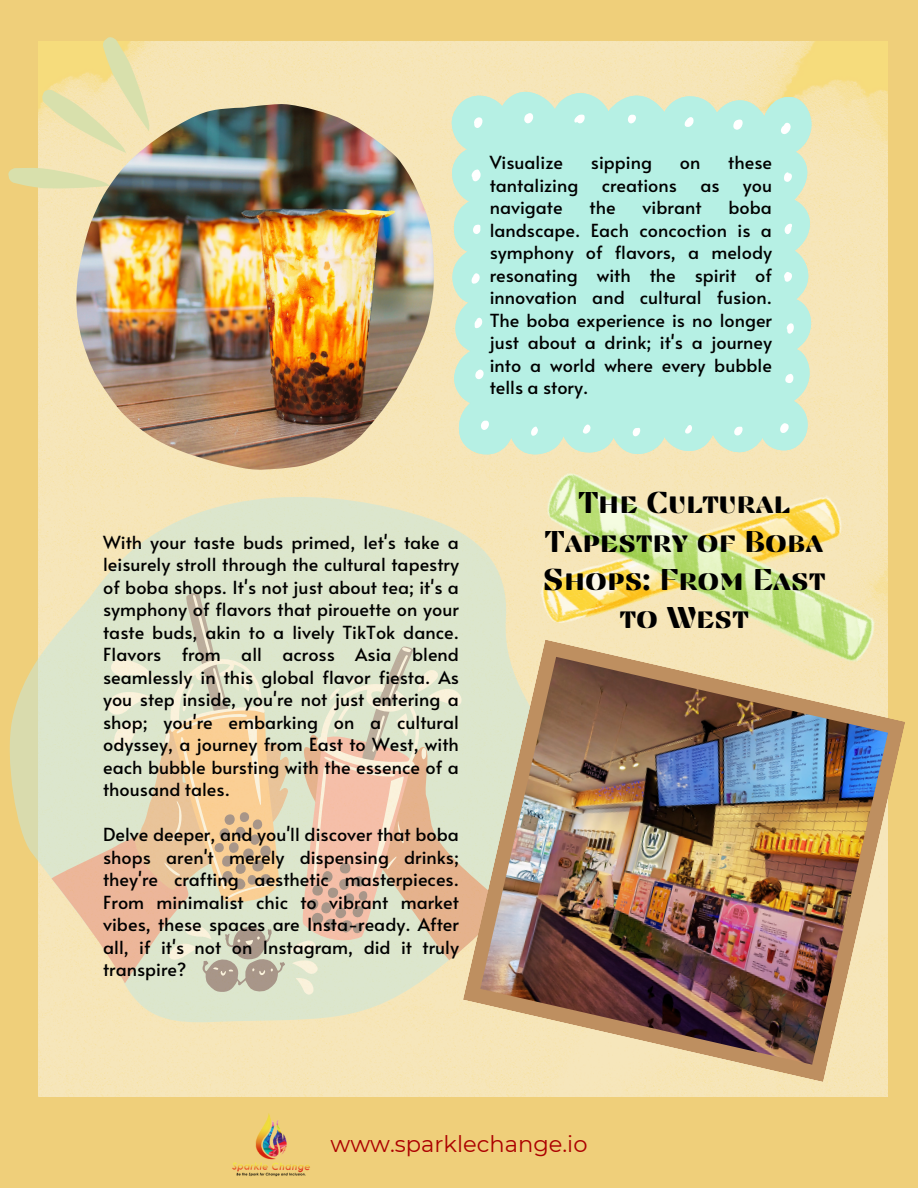
<style>
.page{position:relative;width:918px;height:1188px;background:#efcf7a}
.page>*{position:absolute;margin:0;border:0;box-sizing:border-box;transform-origin:0 0}
.t1{font:30px/38.2px "Findel Display";color:#000;text-align:center}
.t2{font:22.5px "Montserrat";color:#ac0000}
.t3{font:18px/22.5px "Alata";color:#000;text-align:justify}
</style>
<div class="page">
<img style="left:232px;top:1113px;width:78px;height:64px">
<img style="left:38px;top:42px;width:849px;height:1054px">
<svg style="left:450px;top:92px;width:362px;height:367px;background:#baefe0"></svg>
<svg style="left:781px;top:122px;width:10px;height:13px"></svg>
<svg style="left:783px;top:172px;width:11px;height:10px"></svg>
<svg style="left:784px;top:223px;width:9px;height:11px"></svg>
<svg style="left:784px;top:272px;width:9px;height:11px"></svg>
<svg style="left:787px;top:323px;width:7px;height:11px"></svg>
<svg style="left:785px;top:374px;width:9px;height:3px"></svg>
<svg style="left:531px;top:426px;width:4px;height:10px"></svg>
<svg style="left:481px;top:421px;width:8px;height:9px"></svg>
<svg style="left:475px;top:369px;width:9px;height:11px"></svg>
<svg style="left:475px;top:317px;width:8px;height:12px"></svg>
<svg style="left:474px;top:116px;width:9px;height:12px"></svg>
<svg style="left:471px;top:169px;width:10px;height:14px"></svg>
<svg style="left:472px;top:225px;width:8px;height:9px"></svg>
<svg style="left:471px;top:273px;width:9px;height:11px"></svg>
<svg style="left:524px;top:113px;width:10px;height:11px"></svg>
<svg style="left:574px;top:114px;width:11px;height:10px"></svg>
<svg style="left:628px;top:114px;width:8px;height:10px"></svg>
<svg style="left:684px;top:117px;width:10px;height:11px"></svg>
<svg style="left:733px;top:119px;width:10px;height:11px"></svg>
<svg style="left:8px;top:37px;width:172px;height:187px"></svg>
<svg style="left:9px;top:483px;width:526px;height:545px;background:#e8e2b8"></svg>
<svg style="left:52px;top:591px;width:418px;height:404px;background:#e2d7ba"></svg>
<img style="left:76px;top:104px;width:357px;height:365px">
<img style="left:535px;top:377px;width:353px;height:263px">
<img style="left:463px;top:640px;width:442px;height:442px">
<p class="t3" style="left:490px;top:151px;width:75px">Visualize</p>
<p class="t3" style="left:591px;top:151px;width:63px">sipping</p>
<p class="t3" style="left:680px;top:151px;width:22px">on</p>
<p class="t3" style="left:728px;top:151px;width:45px">these</p>
<p class="t3" style="left:490px;top:173px;width:90px">tantalizing</p>
<p class="t3" style="left:602px;top:173px;width:77px">creations</p>
<p class="t3" style="left:700px;top:173px;width:21px">as</p>
<p class="t3" style="left:743px;top:173px;width:31px">you</p>
<p class="t3" style="left:490px;top:196px;width:75px">navigate</p>
<p class="t3" style="left:590px;top:196px;width:28px">the</p>
<p class="t3" style="left:643px;top:196px;width:61px">vibrant</p>
<p class="t3" style="left:490px;top:196px;width:284px;text-indent:239px">boba landscape. Each concoction is a symphony of flavors, a melody resonating with the spirit of innovation and cultural fusion.<br>The boba experience is no longer just about a drink; it's a journey into a world where every bubble tells a story.</p>
<p class="t3" style="left:103px;top:530px;width:357px">With your taste buds primed, let's take a leisurely stroll through the cultural tapestry of boba shops. It's not just about tea; it's a symphony of flavors that pirouette on your taste buds, akin to a lively TikTok dance.<br>Flavors from all across Asia blend seamlessly in this global flavor fiesta. As you step inside, you're not just entering a shop; you're embarking on a cultural odyssey, a journey from East to West, with each bubble bursting with the essence of a thousand tales.</p>
<h1 class="t3" style="left:103px;top:822px;width:357px">Delve deeper, and you'll discover that boba shops aren't merely dispensing drinks; they're crafting aesthetic masterpieces.<br>From minimalist chic to vibrant market vibes, these spaces are Insta-ready. After all, if it's not on Instagram, did it truly transpire?</h1>
<p class="t1" style="left:543px;top:484px;width:284px">The Cultural<br>Tapestry of Boba<br>Shops: From East to West</p>
<p class="t2" style="left:330px;top:1130px;width:259px">www.sparklechange.io</p>
</div>
